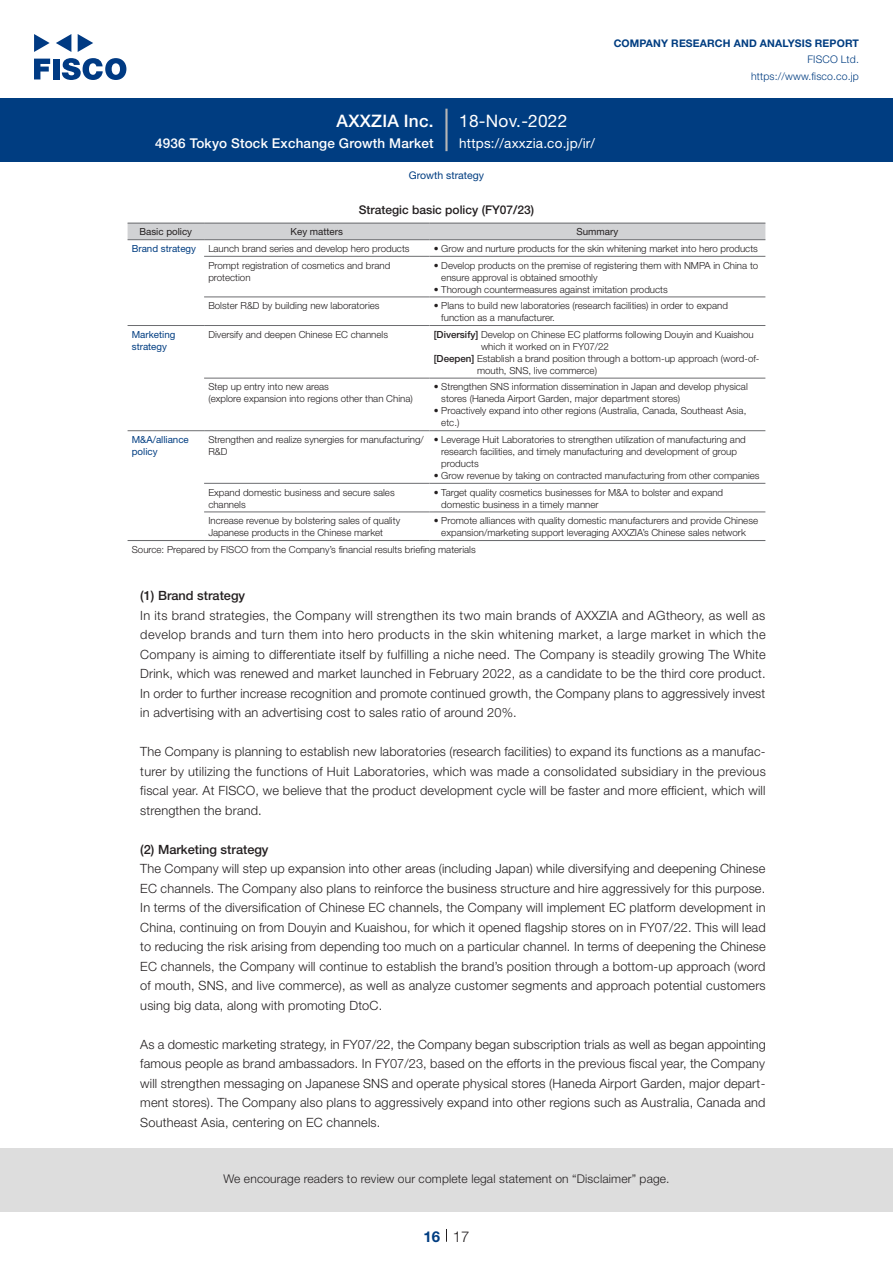
<style>
.page{position:relative;width:893px;height:1263px;background:#fff}
.page>*{position:absolute;margin:0;border:0;box-sizing:border-box;transform-origin:0 0}
.t1{font:17.25px "Helvetica Neue LT Std";letter-spacing:.015em;color:#fff}
.t2{font:500 17.25px "Helvetica Neue LT Std";letter-spacing:.015em;color:#fff}
.t3{font:300 15px "Helvetica Neue LT Std";color:#231f20}
.t4{font:700 15px "Helvetica Neue LT Std";color:#003d81}
.t5{font:500 13.5px "Helvetica Neue LT Std";letter-spacing:.015em;color:#fff}
.t6{font:13.5px "Helvetica Neue LT Std";letter-spacing:.015em;color:#fff}
.t7{font:300 12.75px/19.5px "Helvetica Neue LT Std";letter-spacing:.015em;color:#231f20;text-align:justify}
.t8{font:500 12.75px "Helvetica Neue LT Std";color:#231f20}
.t9{font:300 12px "Helvetica Neue LT Std";letter-spacing:.015em;color:#231f20}
.t10{font:500 12px "Helvetica Neue LT Std";color:#231f20}
.t11{font:700 10.5px "Helvetica Neue LT Std";letter-spacing:.015em;color:#003d81}
.t12{font:300 10.5px/16.5px "Helvetica Neue LT Std";letter-spacing:.015em;color:#003d81;text-align:right}
.t13{font:10.5px "Helvetica Neue LT Std";color:#003d81}
.t14{font:300 9.75px/12px "Helvetica Neue LT Std";color:#231f20}
.t15{font:9.75px/12px "Helvetica Neue LT Std";color:#003d81}
.t16{font:9.75px "Helvetica Neue LT Std";color:#231f20}
.s1{font-weight:500}
</style>
<div class="page">
<div style="left:0;top:1148px;width:893px;height:64px;background:#ddd"></div>
<svg style="left:34px;top:59px;width:16px;height:20px"></svg>
<div style="left:53px;top:59px;width:6px;height:20px;background:#003a83"></div>
<svg style="left:62px;top:58px;width:64px;height:22px"></svg>
<svg style="left:34px;top:34px;width:16px;height:18px"></svg>
<svg style="left:78px;top:34px;width:15px;height:18px"></svg>
<svg style="left:56px;top:34px;width:15px;height:18px"></svg>
<div style="left:0;top:98px;width:893px;height:64px;background:#003d81"></div>
<hr style="left:445px;top:109px;width:3px;height:42px;background:#b5b5b6">
<svg style="left:446px;top:1229px;width:1px;height:13px"></svg>
<div style="left:128px;top:224px;width:637px;height:15px;background:#d1d2d4"></div>
<hr style="left:128px;top:239px;width:76px;height:1px;background:#6c6d70">
<hr style="left:204px;top:239px;width:225px;height:1px;background:#6c6d70">
<hr style="left:429px;top:239px;width:336px;height:1px;background:#6c6d70">
<hr style="left:204px;top:256px;width:225px;height:1px;background:#6c6d70">
<hr style="left:429px;top:256px;width:336px;height:1px;background:#6c6d70">
<hr style="left:204px;top:297px;width:225px;height:1px;background:#6c6d70">
<hr style="left:429px;top:297px;width:336px;height:1px;background:#6c6d70">
<hr style="left:128px;top:325px;width:76px;height:1px;background:#6c6d70">
<hr style="left:204px;top:325px;width:225px;height:1px;background:#6c6d70">
<hr style="left:429px;top:325px;width:336px;height:1px;background:#6c6d70">
<hr style="left:204px;top:378px;width:225px;height:1px;background:#6c6d70">
<hr style="left:429px;top:378px;width:336px;height:1px;background:#6c6d70">
<hr style="left:128px;top:430px;width:76px;height:1px;background:#6c6d70">
<hr style="left:204px;top:430px;width:225px;height:1px;background:#6c6d70">
<hr style="left:429px;top:430px;width:336px;height:1px;background:#6c6d70">
<hr style="left:204px;top:483px;width:225px;height:1px;background:#6c6d70">
<hr style="left:429px;top:483px;width:336px;height:1px;background:#6c6d70">
<hr style="left:204px;top:512px;width:225px;height:1px;background:#6c6d70">
<hr style="left:429px;top:512px;width:336px;height:1px;background:#6c6d70">
<hr style="left:128px;top:223px;width:76px;height:1px;background:#6c6d70">
<hr style="left:204px;top:223px;width:225px;height:1px;background:#6c6d70">
<hr style="left:429px;top:223px;width:336px;height:1px;background:#6c6d70">
<hr style="left:128px;top:540px;width:76px;height:1px;background:#6c6d70">
<hr style="left:204px;top:540px;width:225px;height:1px;background:#6c6d70">
<hr style="left:429px;top:540px;width:336px;height:1px;background:#6c6d70">
<h1 class="t2" style="left:337px;top:110px;width:99px">AXXZIA Inc.</h1>
<p class="t5" style="left:155px;top:135px;width:280px">4936 Tokyo Stock Exchange Growth Market</p>
<h1 class="t1" style="left:459px;top:110px;width:110px">18-Nov.-2022</h1>
<p class="t6" style="left:459px;top:135px;width:137px">https://axxzia. c o j p. /i r/</p>
<p class="t13" style="left:409px;top:169px;width:77px">Growth strategy</p>
<p class="t10" style="left:359px;top:203px;width:177px">Strategic basic policy (FY07/23(</p>
<p class="t11" style="left:614px;top:37px;width:247px">COMPANY RESEARCH AND ANALYSIS REPORT</p>
<p class="t12" style="left:751px;top:51px;width:109px">FISCO Ltd. https://www.fisco.co j p.</p>
<p class="t16" style="left:139px;top:226px;width:54px">Basic policy</p>
<p class="t15" style="left:132px;top:242px;width:66px">Brand strategy</p>
<p class="t16" style="left:291px;top:226px;width:54px">Key matters</p>
<p class="t14" style="left:208px;top:242px;width:203px">Launch brand series and develop hero products</p>
<p class="t16" style="left:577px;top:226px;width:43px">Summary</p>
<p class="t14" style="left:434px;top:242px;width:326px">• Grow and nurture products for the skin whitening market into hero products</p>
<p class="t14" style="left:208px;top:259px;width:184px">Prompt registration of cosmetics and brand protection</p>
<p class="t14" style="left:441px;top:259px;width:318px;text-indent:-8px">• Develop products on the premise of registering them with NMPA in China to ensure approval is obtained smoothly</p>
<p class="t14" style="left:434px;top:283px;width:236px">• Thorough countermeasures against imitation products</p>
<p class="t14" style="left:434px;top:300px;width:296px">• Plans to build new laboratories (research facilities) in order to expand</p>
<p class="t14" style="left:208px;top:300px;width:173px">Bolster R&amp;D by building new laboratories</p>
<p class="t14" style="left:441px;top:312px;width:115px">function as a manufacturer.</p>
<p class="t15" style="left:132px;top:328px;width:45px">Marketing strategy</p>
<p class="t14" style="left:434px;top:328px;width:322px"><span class="s1">[Diversify]</span> Develop on Chinese EC platforms following Douyin and Kuaishou</p>
<p class="t14" style="left:208px;top:328px;width:181px">Diversify and deepen Chinese EC channels</p>
<p class="t14" style="left:481px;top:340px;width:129px">which it worked on in FY07/22</p>
<p class="t14" style="left:477px;top:364px;width:121px">mouth, SNS, live commerce(</p>
<p class="t14" style="left:434px;top:352px;width:327px"><span class="s1">[Deepen]</span> Establish a brand position through a bottom-up approach (word-of-</p>
<p class="t14" style="left:208px;top:381px;width:206px">Step up entry into new areas<br>(explore expansion into regions other than China(</p>
<p class="t14" style="left:441px;top:381px;width:308px;text-indent:-8px">• Strengthen SNS information dissemination in Japan and develop physical stores (Haneda Airport Garden, major department stores(</p>
<p class="t14" style="left:441px;top:405px;width:307px;text-indent:-8px">• Proactively expand into other regions (Australia, Canada, Southeast Asia, etc (.</p>
<p class="t15" style="left:132px;top:433px;width:59px">M&amp;A/alliance policy</p>
<p class="t14" style="left:208px;top:433px;width:217px">Strengthen and realize synergies for manufacturing/<br>R&amp;D</p>
<p class="t14" style="left:441px;top:433px;width:306px;text-indent:-8px">• Leverage Huit Laboratories to strengthen utilization of manufacturing and research facilities, and timely manufacturing and development of group products</p>
<p class="t14" style="left:434px;top:469px;width:327px">• Grow revenue by taking on contracted manufacturing from other companies</p>
<p class="t14" style="left:208px;top:486px;width:188px">Expand domestic business and secure sales channels</p>
<p class="t14" style="left:441px;top:486px;width:283px;text-indent:-8px">• Target quality cosmetics businesses for M&amp;A to bolster and expand domestic business in a timely manner</p>
<p class="t14" style="left:208px;top:515px;width:193px">Increase revenue by bolstering sales of quality<br>Japanese products in the Chinese market</p>
<p class="t14" style="left:434px;top:515px;width:326px;text-align:center">• Promote alliances with quality domestic manufacturers and provide Chinese expansion/marketing support leveraging AXXZIAs’ Chinese sales network</p>
<p class="t14" style="left:132px;top:543px;width:345px">Source: Prepared by FISCO from the Company s’ financial results briefing materials</p>
<p class="t8" style="left:140px;top:588px;width:106px">1( ) Brand strategy</p>
<p class="t7" style="left:140px;top:605px;width:627px">In its brand strategies, the Company will strengthen its two main brands of AXXZIA and AGtheory, as well as develop brands and turn them into hero products in the skin whitening market a, large market in which the Company is aiming to differentiate itself by fulfilling a niche need. The Company is steadily growing The White Drink, which was renewed and market launched in February 2022, as a candidate to be the third core product.<br>In order to further increase recognition and promote continued growth, the Company plans to aggressively invest in advertising with an advertising cost to sales ratio of around 20%.</p>
<p class="t7" style="left:140px;top:742px;width:627px">The Company is planning to establish new laboratories (research facilities) to expand its functions as a manufac-</p>
<p class="t7" style="left:140px;top:781px;width:627px">fiscal year. At FISCO, we believe that the product development cycle will be faster and more efficient, which will strengthen the brand.</p>
<p class="t8" style="left:140px;top:842px;width:130px">2( ) Marketing strategy</p>
<p class="t7" style="left:140px;top:859px;width:627px">The Company will step up expansion into other areas (including Japan) while diversifying and deepening Chinese EC channels. The Company also plans to reinforce the business structure and hire aggressively for this purpose.<br>In terms of the diversification of Chinese EC channels, the Company will implement EC platform development in China, continuing on from Douyin and Kuaishou, for which it opened flagship stores on in FY07/22. This will lead to reducing the risk arising from depending too much on a particular channel In. terms of deepening the Chinese EC channels, the Company will continue to establish the brand s’ position through a bottom-up approach (word of mouth, SNS, and live commerce ,) as well as analyze customer segments and approach potential customers using big data, along with promoting DtoC.</p>
<p class="t7" style="left:140px;top:1034px;width:627px">As a domestic marketing strategy in, FY07/22, the Company began subscription trials as well as began appointing famous people as brand ambassadors In. FY07/23, based on the efforts in the previous fiscal year, the Company</p>
<p class="t7" style="left:140px;top:1093px;width:627px">ment stores .) The Company also plans to aggressively expand into other regions such as Australia, Canada and</p>
<p class="t7" style="left:140px;top:761px;width:627px">turer by utilizing the functions of Huit Laboratories, which was made a consolidated subsidiary in the previous</p>
<p class="t7" style="left:140px;top:1073px;width:627px">will strengthen messaging on Japanese SNS and operate physical stores (Haneda Airport Garden, major depart-</p>
<p class="t7" style="left:140px;top:1112px;width:242px">Southeast Asia, centering on EC channels.</p>
<p class="t9" style="left:223px;top:1171px;width:448px">We encourage readers to review our complete legal statement on “Disclaimer” page.</p>
<p class="t4" style="left:423px;top:1227px;width:18px">16</p>
<p class="t3" style="left:453px;top:1227px;width:18px">17</p>
</div>
